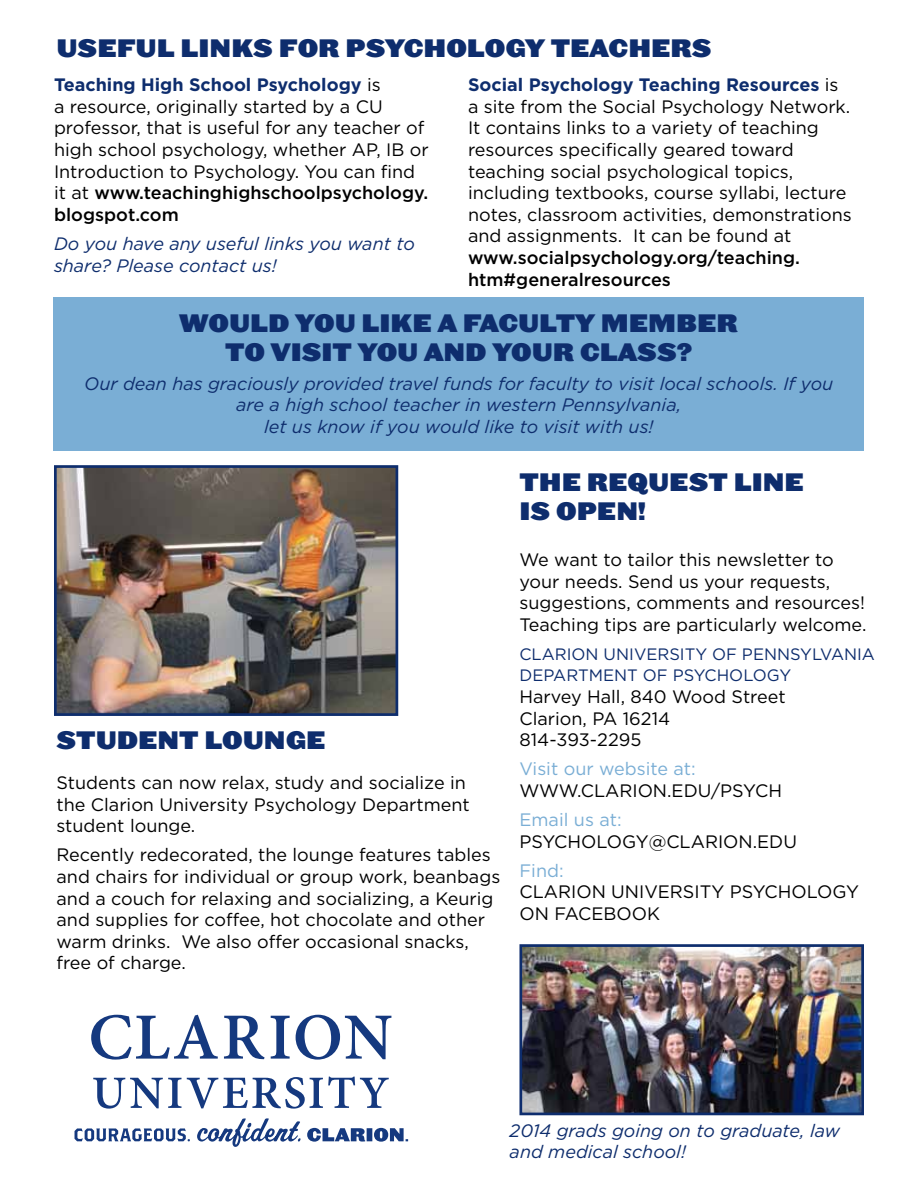
<style>
.page{position:relative;width:918px;height:1188px;background:#fff}
.page>*{position:absolute;margin:0;border:0;box-sizing:border-box;transform-origin:0 0}
.t1{font:900 24px/28.8px "Leviathan";color:#0e2d6d}
.t2{font:18px/21.6px "Gotham";color:#000}
.t3{font:italic 18px/21.6px "Gotham";color:#0e2d6d}
.t4{font:500 18px/21.6px "Gotham";color:#000}
.t5{font:18px "Gotham";color:#7aaed5}
.t6{font:16.5px "Gotham";color:#0e2d6d}
.s1{font-weight:700;color:#0e2d6d}
.s2{font-weight:500}
</style>
<div class="page">
<div style="left:53px;top:298px;width:811px;height:153px;background:#7aaed5"></div>
<svg style="left:91px;top:1015px;width:127px;height:45px"></svg>
<svg style="left:224px;top:1016px;width:40px;height:43px"></svg>
<svg style="left:271px;top:1016px;width:19px;height:43px"></svg>
<svg style="left:296px;top:1015px;width:95px;height:45px"></svg>
<svg style="left:93px;top:1077px;width:296px;height:32px"></svg>
<svg style="left:75px;top:1118px;width:333px;height:29px"></svg>
<img style="left:523px;top:948px;width:337px;height:163px">
<div style="left:519px;top:944px;width:345px;height:171px;border:3px solid #0e2d6d"></div>
<img style="left:58px;top:469px;width:336px;height:243px">
<div style="left:54px;top:465px;width:344px;height:251px;border:3px solid #0e2d6d"></div>
<h1 class="t1" style="left:56px;top:32px;width:42px">USEFUL</h1>
<h1 class="t1" style="left:181px;top:32px;width:38px">LINKS</h1>
<h1 class="t1" style="left:279px;top:32px;width:21px">FOR</h1>
<h1 class="t1" style="left:345px;top:32px;width:42px">PSYCHOLOGY</h1>
<h1 class="t1" style="left:551px;top:32px;width:41px">TEACHERS</h1>
<p class="t2" style="left:54px;top:74px;width:376px"><span class="s1">Teaching High School Psychology</span> is<br>a resource, originally started by a CU professor, that is useful for any teacher of high school psychology, whether AP, IB or Introduction to Psychology. You can find it at <span class="s2">www.teachinghighschoolpsychology. blogspot.com</span></p>
<p class="t3" style="left:54px;top:232px;width:362px">Do you have any useful links you want to share? Please contact us!</p>
<p class="t2" style="left:468px;top:74px;width:385px"><span class="s1">Social Psychology Teaching Resources</span> is a site from the Social Psychology Network.<br>It contains links to a variety of teaching resources specifically geared toward teaching social psychological topics, including textbooks, course syllabi, lecture notes, classroom activities, demonstrations and assignments. It can be found at</p>
<p class="t4" style="left:468px;top:247px;width:334px">www.socialpsychology.org/teaching. htm#generalresources</p>
<h1 class="t1" style="left:180px;top:307px;width:50px">WOULD</h1>
<h1 class="t1" style="left:295px;top:307px;width:21px">YOU</h1>
<h1 class="t1" style="left:362px;top:307px;width:18px">LIKE</h1>
<h1 class="t1" style="left:438px;top:307px;width:45px">AFACULTY</h1>
<h1 class="t1" style="left:601px;top:307px;width:24px">MEMBER</h1>
<h1 class="t1" style="left:225px;top:336px;width:82px">TO VISIT</h1>
<h1 class="t1" style="left:358px;top:336px;width:21px">YOU</h1>
<h1 class="t1" style="left:424px;top:336px;width:22px">AND</h1>
<h1 class="t1" style="left:492px;top:336px;width:22px">YOUR</h1>
<h1 class="t1" style="left:580px;top:336px;width:21px">CLASS</h1>
<h1 class="t1" style="left:677px;top:336px;width:17px">?</h1>
<p class="t3" style="left:84px;top:372px;width:750px;text-align:center">Our dean has graciously provided travel funds for faculty to visit local schools. If you are a high school teacher in western Pennsylvania,<br>let us know if you would like to visit with us!</p>
<h1 class="t1" style="left:56px;top:724px;width:271px">STUDENT LOUNGE</h1>
<p class="t2" style="left:56px;top:772px;width:415px">Students can now relax, study and socialize in the Clarion University Psychology Department student lounge.</p>
<p class="t2" style="left:56px;top:844px;width:445px">Recently redecorated, the lounge features tables and chairs for individual or group work, beanbags and a couch for relaxing and socializing, a Keurig and supplies for coffee, hot chocolate and other warm drinks. We also offer occasional snacks, free of charge.</p>
<h1 class="t1" style="left:519px;top:466px;width:286px">THE REQUEST LINE<br>IS OPEN!</h1>
<p class="t2" style="left:519px;top:548px;width:349px">We want to tailor this newsletter to your needs. Send us your requests, suggestions, comments and resources!<br>Teaching tips are particularly welcome.</p>
<p class="t6" style="left:519px;top:643px;width:161px">Clarion University</p>
<p class="t6" style="left:712px;top:643px;width:53px">of Pennsyl</p>
<p class="t6" style="left:820px;top:643px;width:23px">vania</p>
<p class="t6" style="left:519px;top:665px;width:25px">Depa</p>
<p class="t6" style="left:566px;top:665px;width:25px">rtment</p>
<p class="t6" style="left:643px;top:665px;width:53px">of Psyc</p>
<p class="t6" style="left:717px;top:665px;width:74px">hology</p>
<p class="t2" style="left:519px;top:686px;width:268px">H arvey H all, 840 Wood Street<br>Clarion, PA 16214<br>814-393-2295</p>
<p class="t5" style="left:519px;top:757px;width:178px">Visit our website at:</p>
<p class="t2" style="left:519px;top:779px;width:21px">www</p>
<p class="t2" style="left:577px;top:779px;width:17px">.cla</p>
<p class="t2" style="left:619px;top:779px;width:66px">rion.edu</p>
<p class="t2" style="left:711px;top:779px;width:22px">/psyc</p>
<p class="t2" style="left:768px;top:779px;width:15px">h</p>
<p class="t5" style="left:519px;top:808px;width:104px">Email us at:</p>
<p class="t2" style="left:519px;top:830px;width:13px">psyc</p>
<p class="t2" style="left:568px;top:830px;width:113px">hology@cla</p>
<p class="t2" style="left:705px;top:830px;width:66px">rion.edu</p>
<p class="t5" style="left:519px;top:859px;width:46px">Find:</p>
<p class="t2" style="left:519px;top:881px;width:341px">cLARION UNIVERSITY PSYCHOLOGY<br>ON FACEBOO</p>
<p class="t2" style="left:647px;top:902px;width:14px">K</p>
<p class="t3" style="left:510px;top:1119px;width:332px">2014 grads going on to graduate, law and medical school!</p>
</div>
